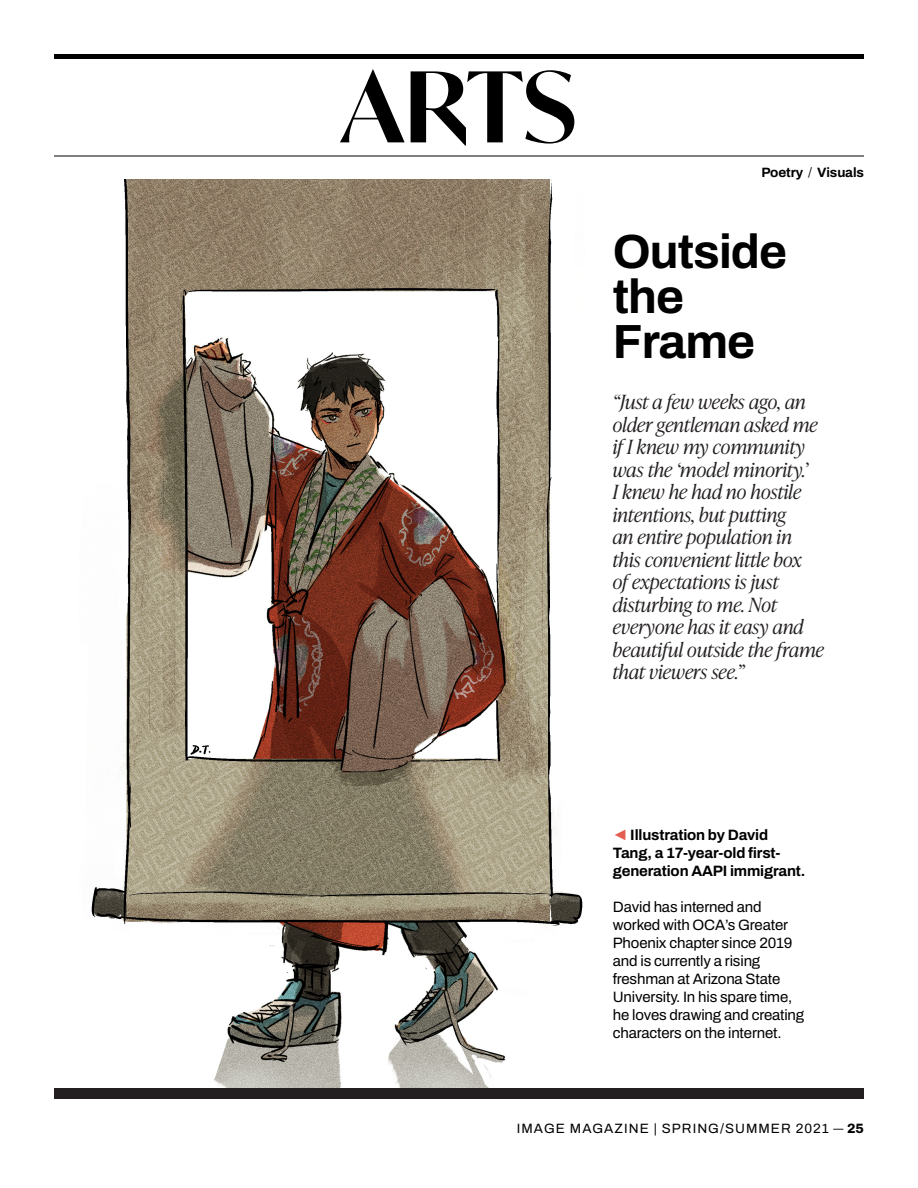
<style>
.page{position:relative;width:918px;height:1188px;background:#fff}
.page>*{position:absolute;margin:0;border:0;box-sizing:border-box;transform-origin:0 0}
.t1{font:600 97.5px "Ivy Mode";color:#000}
.t2{font:700 48px/45px "Archivo";letter-spacing:-.02em;color:#000}
.Paragraph_Style_3{font:italic 300 19.5px/22.5px "Ivy Presto Headline";letter-spacing:.01em;color:#231f20}
.t3{font:15px/18px "Archivo";letter-spacing:-.01em;color:#000}
.t4{font:700 15px/18px "Archivo";letter-spacing:-.01em;color:#000}
.t5{font:13.5px "Archivo";letter-spacing:.075em;color:#000}
.t6{font:700 13.5px "Archivo";letter-spacing:-.01em;color:#000}
.s1{font-weight:300}
.s2{font-family:"Arial";color:#e35d50}
.s3{font-family:"PT Serif"}
.s4{font-weight:800}
</style>
<div class="page">
<img style="left:80px;top:180px;width:522px;height:909px">
<hr style="left:54px;top:156px;width:810px;height:1px;background:#000">
<div style="left:54px;top:1089px;width:810px;height:10px;background:#231f20"></div>
<hr style="left:54px;top:54px;width:810px;height:4px;background:#000">
<p class="t1" style="left:341px;top:41px;width:237px">ARTS</p>
<p class="t6" style="left:761px;top:162px;width:104px">Poetry <span class="s1">/</span> Visuals</p>
<p class="t2" style="left:613px;top:229px;width:176px">Outside the<br>Frame</p>
<p class="Paragraph_Style_3" style="left:613px;top:390px;width:213px">“Just a few weeks ago, an older gentleman asked me if I knew my community was the ‘model minority.’<br>I knew he had no hostile intentions, but putting<br>an entire population in this convenient little box<br>of expectations is just disturbing to me. Not everyone has it easy and beautiful outside the frame that viewers see.”</p>
<p class="t4" style="left:613px;top:826px;width:194px"><span class="s2">◄</span> Illustration by David<br>Tang, a 17-year-old first&shy;generation AAPI immigrant.</p>
<p class="t3" style="left:613px;top:898px;width:193px">David has interned and worked with OCA’s Greater<br>Phoenix chapter since 2019 and is currently a rising freshman at Arizona State<br>University. In his spare time, he loves drawing and creating characters on the internet.</p>
<p class="t5" style="left:517px;top:1119px;width:349px">IMAGE MAGAZINE | SPRING/SUMMER 2021 <span class="s3">—</span> <span class="s4">25</span></p>
</div>
